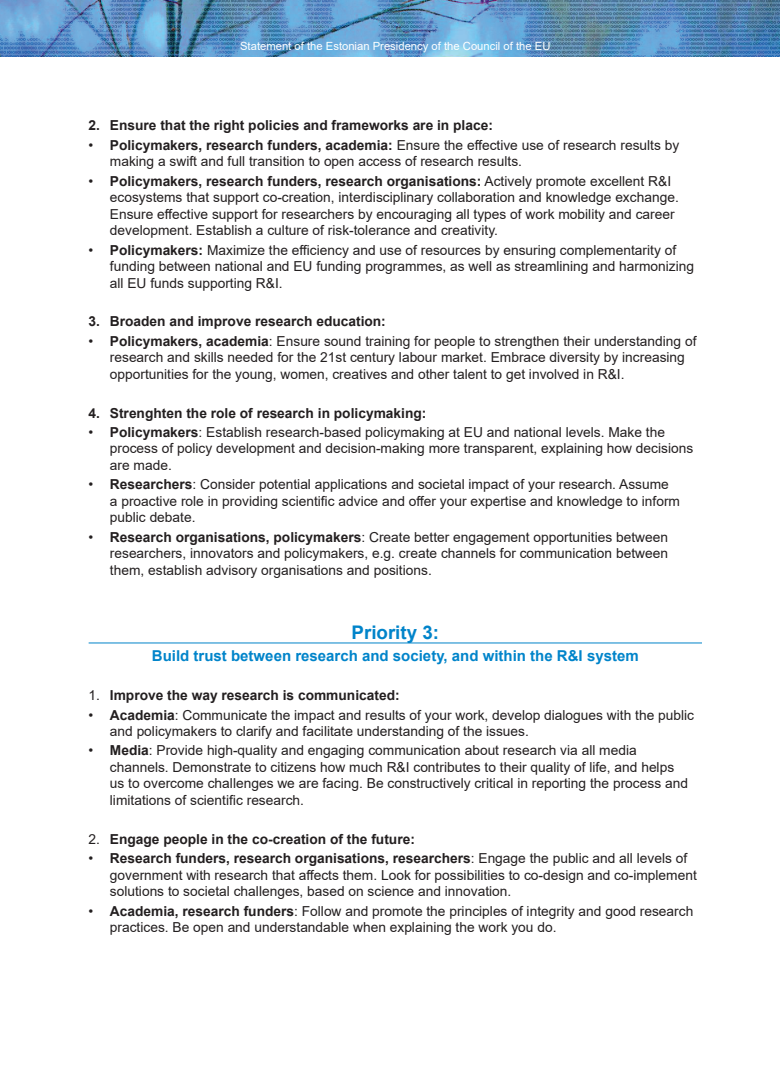
<style>
.page{position:relative;width:780px;height:1088px;background:#fff}
.page>*{position:absolute;margin:0;border:0;box-sizing:border-box;transform-origin:0 0}
.t1{font:700 18.75px "Arial";color:#0084ca}
.t2{font:700 15px "Arial";color:#0084ca}
.t3{font:13.75px/16.5px "Arial";color:#231f20}
.t4{font:700 13.75px "Arial";color:#231f20}
.t5{font:11.25px "Arial";color:#fff}
.s1{font-weight:700}
.s2{font-weight:400}
</style>
<div class="page">
<hr style="left:89px;top:643px;width:613px;height:1px;background:#0084ca">
<img style="left:0;top:0;width:780px;height:57px">
<p class="t5" style="left:240px;top:38px;width:312px">Statement of the Estonian Presidency of the Council of the EU</p>
<p class="t4" style="left:89px;top:116px;width:406px">2. Ensure that the right policies and frameworks are in place:</p>
<p class="t3" style="left:110px;top:137px;width:571px;text-indent:-21px">• <span class="s1">Policymakers, research funders, academia:</span> Ensure the effective use of research results by making a swift and full transition to open access of research results.</p>
<p class="t3" style="left:110px;top:173px;width:570px;text-indent:-21px">• <span class="s1">Policymakers, research funders, research organisations:</span> Actively promote excellent R&amp;I ecosystems that support co-creation, interdisciplinary collaboration and knowledge exchange.<br>Ensure effective support for researchers by encouraging all types of work mobility and career development. Establish a culture of risk-tolerance and creativity.</p>
<p class="t3" style="left:110px;top:241px;width:585px;text-indent:-21px">• <span class="s1">Policymakers:</span> Maximize the efficiency and use of resources by ensuring complementarity of funding between national and EU funding programmes, as well as streamlining and harmonizing all EU funds supporting R&amp;I.</p>
<p class="t4" style="left:89px;top:312px;width:299px">3. Broaden and improve research education:</p>
<p class="t3" style="left:110px;top:333px;width:588px;text-indent:-21px">• <span class="s1">Policymakers, academia</span>: Ensure sound training for people to strengthen their understanding of research and skills needed for the 21st century labour market. Embrace diversity by increasing opportunities for the young, women, creatives and other talent to get involved in R&amp;I.</p>
<p class="t4" style="left:89px;top:403px;width:339px">4. Strenghten the role of research in policymaking:</p>
<p class="t3" style="left:110px;top:424px;width:585px;text-indent:-21px">• <span class="s1">Policymakers</span>: Establish research-based policymaking at EU and national levels. Make the process of policy development and decision-making more transparent, explaining how decisions are made.</p>
<p class="t3" style="left:110px;top:476px;width:571px;text-indent:-21px">• <span class="s1">Researchers</span>: Consider potential applications and societal impact of your research. Assume<br>a proactive role in providing scientific advice and offer your expertise and knowledge to inform public debate.</p>
<p class="t3" style="left:110px;top:528px;width:559px;text-align:justify;text-indent:-21px">• <span class="s1">Research organisations, policymakers</span>: Create better engagement opportunities between researchers, innovators and policymakers, e.g. create channels for communication between them, establish advisory organisations and positions.</p>
<h1 class="t1" style="left:351px;top:619px;width:89px">Priority 3:</h1>
<p class="t2" style="left:152px;top:645px;width:488px">Build trust between research and society, and within the R&amp;I system</p>
<p class="t4" style="left:89px;top:686px;width:312px"><span class="s2">1.</span> Improve the way research is communicated:</p>
<p class="t3" style="left:110px;top:706px;width:585px;text-indent:-21px">• <span class="s1">Academia</span>: Communicate the impact and results of your work, develop dialogues with the public and policymakers to clarify and facilitate understanding of the issues.</p>
<p class="t3" style="left:110px;top:742px;width:579px;text-indent:-21px">• <span class="s1">Media</span>: Provide high-quality and engaging communication about research via all media channels. Demonstrate to citizens how much R&amp;I contributes to their quality of life, and helps us to overcome challenges we are facing. Be constructively critical in reporting the process and limitations of scientific research.</p>
<p class="t4" style="left:89px;top:829px;width:328px"><span class="s2">2.</span> Engage people in the co-creation of the future:</p>
<p class="t3" style="left:110px;top:850px;width:588px;text-indent:-21px">• <span class="s1">Research funders, research organisations, researchers</span>: Engage the public and all levels of government with research that affects them. Look for possibilities to co-design and co-implement solutions to societal challenges, based on science and innovation.</p>
<p class="t3" style="left:110px;top:902px;width:585px;text-indent:-21px">• <span class="s1">Academia, research funders</span>: Follow and promote the principles of integrity and good research practices. Be open and understandable when explaining the work you do.</p>
</div>
